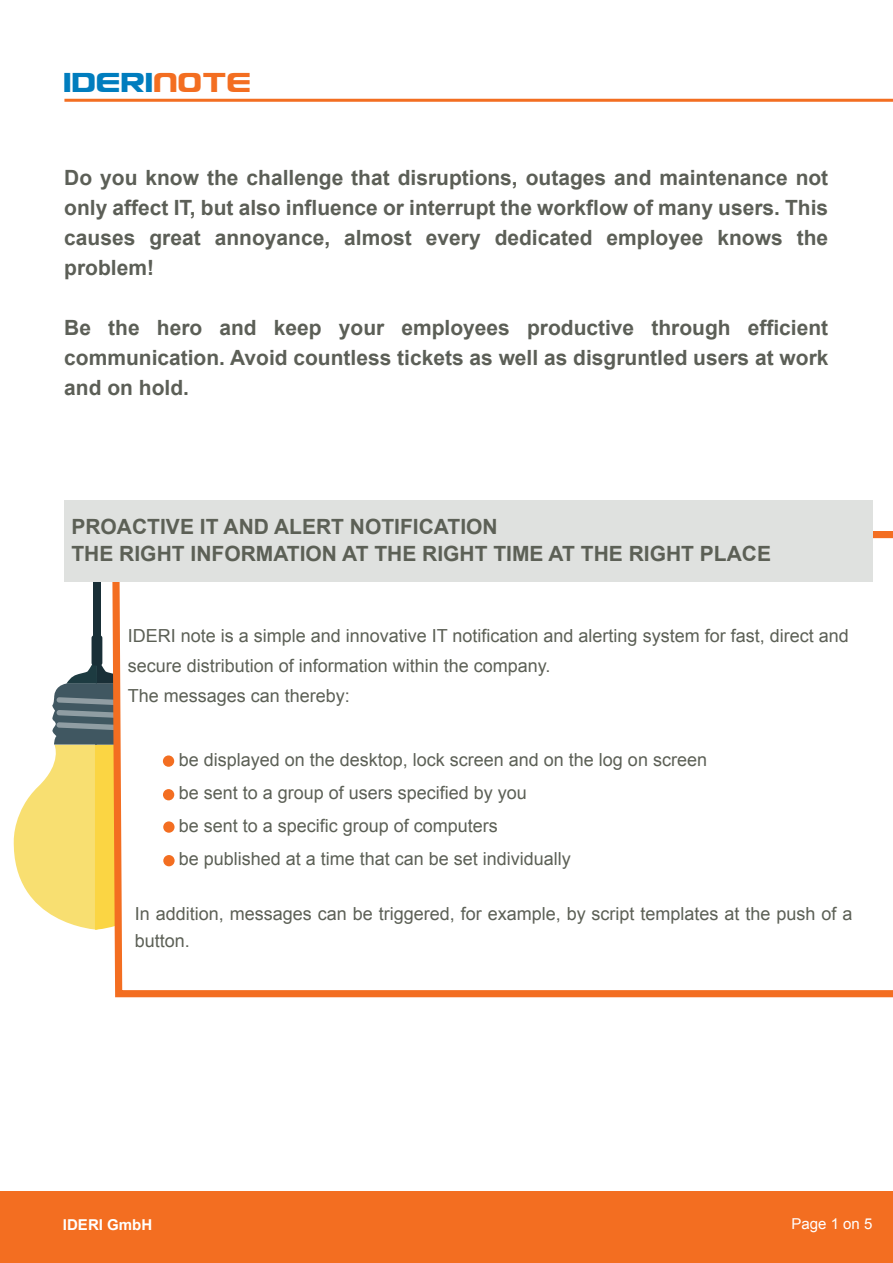
<style>
.page{position:relative;width:893px;height:1263px;background:#fff}
.page>*{position:absolute;margin:0;border:0;box-sizing:border-box;transform-origin:0 0}
.t1{font:33px "Usuzi";color:#007dbe}
.t2{font:700 21px/30px "Arial";color:#5c5f57;text-align:justify}
.t3{font:700 21px/27px "Arial";color:#5c6056}
.t4{font:18px/33px "Arial";color:#5c6056}
.t5{font:700 15px "Arial";color:#fff}
.t6{font:15px "Arial";color:#fff}
.s1{color:#f36e21}
</style>
<div class="page">
<div style="left:93px;top:579px;width:7px;height:86px;background:#192f37"></div>
<div style="left:92px;top:635px;width:10px;height:30px;background:#192f37;border-radius:3px"></div>
<svg style="left:13px;top:662px;width:95px;height:268px"></svg>
<svg style="left:108px;top:527px;width:785px;height:471px"></svg>
<hr style="left:64px;top:99px;width:829px;height:3px;background:#f36e21">
<div style="left:64px;top:500px;width:808px;height:81px;background:#dfe1df"></div>
<div style="left:163px;top:755px;width:11px;height:12px;background:#f36e21;border-radius:50%"></div>
<div style="left:163px;top:789px;width:11px;height:11px;background:#f36e21;border-radius:50%"></div>
<div style="left:163px;top:821px;width:12px;height:12px;background:#f36e21;border-radius:50%"></div>
<div style="left:163px;top:855px;width:12px;height:11px;background:#f36e21;border-radius:50%"></div>
<div style="left:0;top:1192px;width:893px;height:71px;background:#f36e21"></div>
<h1 class="t1" style="left:64px;top:65px;width:190px">IDERI<span class="s1">NOTE</span></h1>
<p class="t2" style="left:64px;top:163px;width:765px">Do you know the challenge that disruptions, outages and maintenance not only affect IT, but also influence or interrupt the workflow of many users. This causes great annoyance, almost every dedicated employee knows the problem!</p>
<p class="t2" style="left:64px;top:313px;width:766px">Be the hero and keep your employees productive through efficient communication. Avoid countless tickets as well as disgruntled users at work and on hold.</p>
<p class="t3" style="left:71px;top:513px;width:701px">PROACTIVE IT AND ALERT NOTIFICATION<br>THE RIGHT INFORMATION AT THE RIGHT TIME AT THE RIGHT PLACE</p>
<p class="t4" style="left:128px;top:621px;width:723px;line-height:30px">IDERI note is a simple and innovative IT notification and alerting system for fast, direct and secure distribution of information within the company.<br>The messages can thereby:</p>
<p class="t4" style="left:179px;top:744px;width:530px">be displayed on the desktop, lock screen and on the log on screen be sent to a group of users specified by you<br>be sent to a specific group of computers<br>be published at a time that can be set individually</p>
<p class="t4" style="left:135px;top:900px;width:719px;line-height:27px">In addition, messages can be triggered, for example, by script templates at the push of a button.</p>
<p class="t5" style="left:63px;top:1215px;width:91px">IDERI GmbH</p>
<p class="t6" style="left:792px;top:1214px;width:82px">Page 1 on 5</p>
</div>
